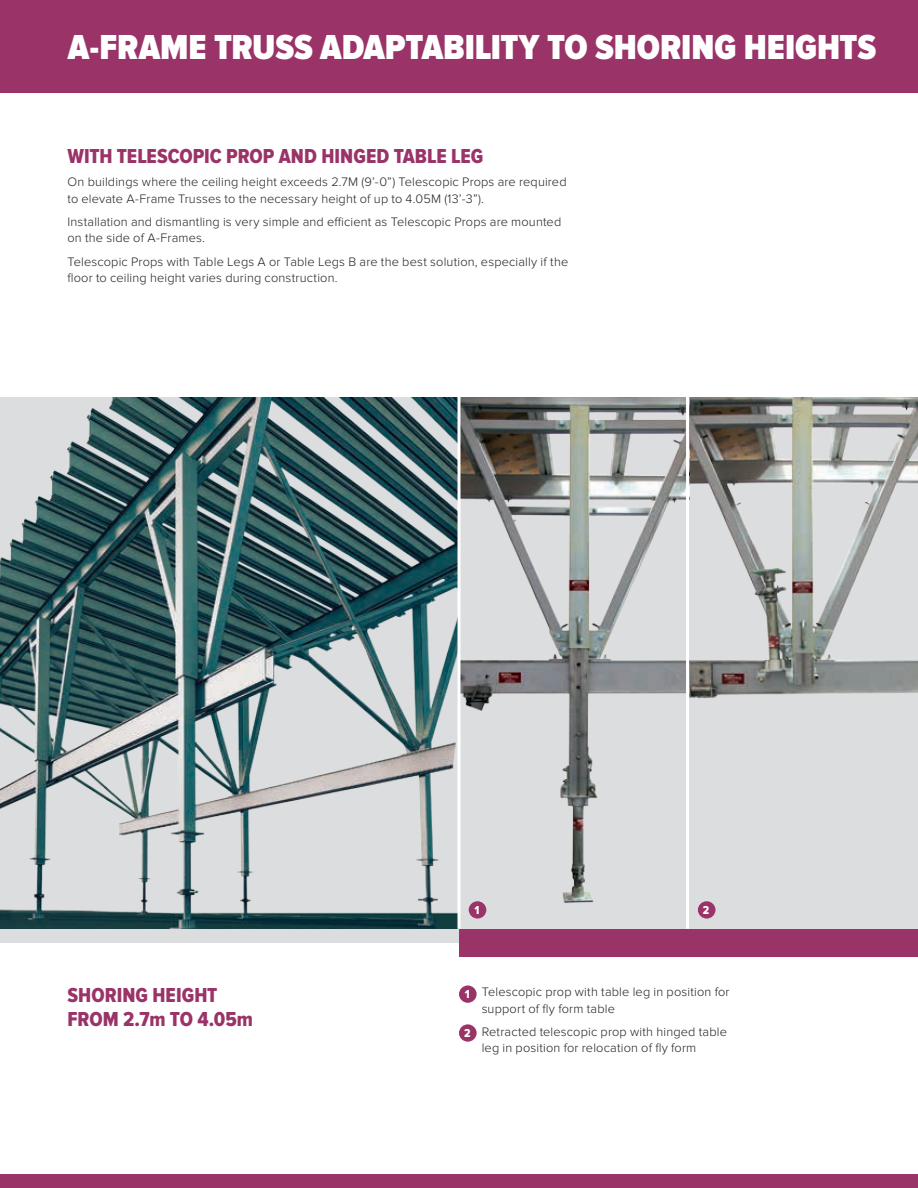
<style>
.page{position:relative;width:918px;height:1188px;background:#fff}
.page>*{position:absolute;margin:0;border:0;box-sizing:border-box;transform-origin:0 0}
.t1{font:900 36px "Proxima Nova Cond";letter-spacing:-.005em;color:#fff}
.t2{font:21px/24px "Proxima Nova Cond Extrabld";color:#9a3367}
.t3{font:300 12.75px/16.5px "Proxima Nova";letter-spacing:.01em;color:#231f20}
.t4{font:12px "Proxima Nova Cond Extrabld";color:#fff}
</style>
<div class="page">
<div style="left:0;top:397px;width:918px;height:532px;background:#dcddde"></div>
<div style="left:0;top:0;width:918px;height:93px;background:#9a3367"></div>
<div style="left:0;top:929px;width:459px;height:13px;background:#dcddde"></div>
<div style="left:459px;top:929px;width:459px;height:27px;background:#9a3367"></div>
<img style="left:0;top:397px;width:458px;height:532px">
<img style="left:689px;top:397px;width:229px;height:301px">
<img style="left:460px;top:397px;width:226px;height:515px">
<hr style="left:686px;top:394px;width:3px;height:535px;background:#fff">
<hr style="left:458px;top:394px;width:2px;height:535px;background:#fff">
<div style="left:698px;top:901px;width:18px;height:18px;background:#9a3367;border-radius:50%"></div>
<div style="left:469px;top:901px;width:17px;height:18px;background:#9a3367;border-radius:50%"></div>
<div style="left:459px;top:985px;width:18px;height:18px;background:#9a3367;border-radius:50%"></div>
<div style="left:459px;top:1024px;width:18px;height:18px;background:#9a3367;border-radius:50%"></div>
<div style="left:0;top:1174px;width:918px;height:14px;background:#9a3367"></div>
<h1 class="t1" style="left:68px;top:27px;width:810px">A-FRAME TRUSS ADAPTABILITY TO SHORING HEIGHTS</h1>
<h2 class="t2" style="left:68px;top:144px;width:417px">WITH TELESCOPIC PROP AND HINGED TABLE LEG</h2>
<p class="t3" style="left:68px;top:174px;width:501px">On buildings where the ceiling height exceeds 2.7M (9’-0”) Telescopic Props are required to elevate A-Frame Trusses to the necessary height of up to 4.05M (13’-3”).</p>
<p class="t3" style="left:68px;top:214px;width:495px">Installation and dismantling is very simple and efficient as Telescopic Props are mounted on the side of A-Frames.</p>
<p class="t3" style="left:68px;top:253px;width:502px">Telescopic Props with Table Legs A or Table Legs B are the best solution, especially if the floor to ceiling height varies during construction.</p>
<h2 class="t2" style="left:68px;top:983px;width:187px">SHORING HEIGHT<br>FROM 2.7m TO 4.05m</h2>
<p class="t4" style="left:474px;top:903px;width:6px">1</p>
<p class="t4" style="left:703px;top:903px;width:8px">2</p>
<p class="t4" style="left:465px;top:987px;width:6px">1</p>
<p class="t4" style="left:464px;top:1026px;width:8px">2</p>
<p class="t3" style="left:482px;top:984px;width:249px">Telescopic prop with table leg in position for support of fly form table</p>
<p class="t3" style="left:482px;top:1024px;width:247px">Retracted telescopic prop with hinged table leg in position for relocation of fly form</p>
</div>
